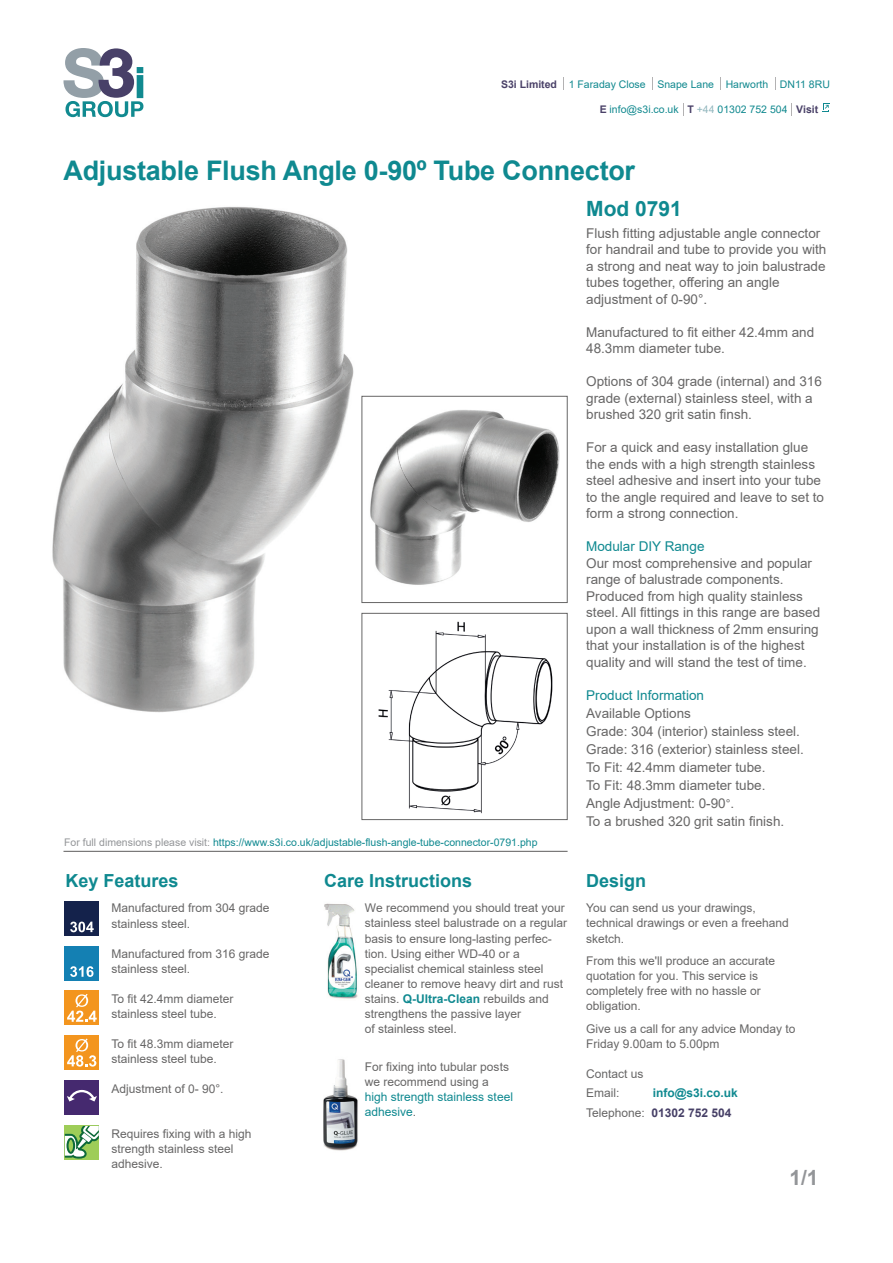
<style>
.page{position:relative;width:893px;height:1263px;background:#fff}
.page>*{position:absolute;margin:0;border:0;box-sizing:border-box;transform-origin:0 0}
.t1{font:700 27px "Arial";letter-spacing:-.01em;color:#0f8990}
.t2{font:700 21px "Arial";color:#0f8990}
.t3{font:700 21px "Arial";color:#939598}
.t4{font:700 18px "Arial";color:#0f8990}
.t5{font:13.5px/16.5px "Arial";color:#676666}
.t6{font:13.5px "Arial";color:#0f8990}
.t7{font:12px/15px "Arial";color:#676666}
.t8{font:700 12px/19.5px "Arial";color:#0f8990}
.t9{font:12px/15px "Arial";color:#0f8990}
.t10{font:10.5px "Arial";color:#0f8990}
.t11{font:10.5px "Arial";color:#11898f}
.s1{font-weight:700;color:#4a4168}
.s2{color:#92b7be}
.s3{color:#939598}
.s4{font-size:12px}
.s5{font-weight:700;color:#0f8990}
.s6{color:#676666}
.s7{font-weight:400;color:#676666}
.s8{color:#474067}
</style>
<div class="page">
<img style="left:324px;top:903px;width:34px;height:96px">
<img style="left:323px;top:1059px;width:35px;height:92px">
<div style="left:65px;top:1081px;width:34px;height:34px;background:#45296f"></div>
<svg style="left:67px;top:1090px;width:30px;height:11px"></svg>
<svg style="left:63px;top:48px;width:80px;height:69px"></svg>
<svg style="left:775px;top:77px;width:1px;height:13px"></svg>
<svg style="left:652px;top:77px;width:1px;height:13px"></svg>
<svg style="left:720px;top:77px;width:1px;height:13px"></svg>
<svg style="left:563px;top:77px;width:1px;height:13px"></svg>
<svg style="left:683px;top:103px;width:1px;height:13px"></svg>
<svg style="left:791px;top:103px;width:1px;height:13px"></svg>
<svg style="left:823px;top:104px;width:6px;height:7px"></svg>
<div style="left:65px;top:902px;width:34px;height:34px;background:#14224b"></div>
<svg style="left:70px;top:921px;width:24px;height:11px"></svg>
<div style="left:65px;top:946px;width:34px;height:34px;background:#1480b3"></div>
<svg style="left:70px;top:966px;width:24px;height:11px"></svg>
<svg style="left:65px;top:1158px;width:34px;height:2px"></svg>
<svg style="left:65px;top:1126px;width:34px;height:32px"></svg>
<div style="left:65px;top:991px;width:34px;height:34px;background:#f3951e"></div>
<svg style="left:67px;top:994px;width:30px;height:28px"></svg>
<div style="left:65px;top:1035px;width:34px;height:35px;background:#f3951e"></div>
<svg style="left:67px;top:1038px;width:29px;height:29px"></svg>
<hr style="left:64px;top:851px;width:504px;height:1px;background:#676666">
<img style="left:52px;top:207px;width:302px;height:506px">
<div style="left:362px;top:613px;width:205px;height:207px;background:#fff;border:1px solid #676666"></div>
<div style="left:362px;top:396px;width:205px;height:207px;background:#fff;border:1px solid #676666"></div>
<img style="left:370px;top:410px;width:190px;height:175px">
<img style="left:378px;top:621px;width:175px;height:193px">
<p class="t11" style="left:501px;top:77px;width:330px"><span class="s1">S3i Limited</span> 1 Faraday Close Snape Lane Harworth DN11 8RU</p>
<p class="t11" style="left:600px;top:102px;width:220px"><span class="s1">E</span> info@s3i.co.uk <span class="s1">T</span> <span class="s2">+44</span> 01302 752 504 <span class="s1">Visit</span></p>
<h1 class="t1" style="left:64px;top:152px;width:573px">Adjustable Flush Angle 0-90º Tube Connector</h1>
<h2 class="t2" style="left:586px;top:194px;width:97px">Mod 0791</h2>
<p class="t10" style="left:64px;top:834px;width:475px"><span class="s3">For full dimensions please visit:</span> https://www.s3i.co.uk/adjustable-flush-angle-tube-connector-0791.php</p>
<p class="t5" style="left:586px;top:225px;width:242px">Flush fitting adjustable angle connector for handrail and tube to provide you with a strong and neat way to join balustrade tubes together, offering an angle adjustment of 0-90°.</p>
<p class="t5" style="left:586px;top:324px;width:230px">Manufactured to fit either 42.4mm and<br>48.3mm diameter tube.</p>
<p class="t5" style="left:586px;top:373px;width:237px">Options of 304 grade (internal) and 316 grade (external) stainless steel, with a brushed 320 grit satin finsh.</p>
<p class="t5" style="left:586px;top:439px;width:239px">For a quick and easy installation glue the ends with a high strength stainless steel adhesive and insert into your tube to the angle required and leave to set to form a strong connection.</p>
<p class="t6" style="left:586px;top:537px;width:120px">Modular DIY Range</p>
<p class="t5" style="left:586px;top:554px;width:236px">Our most comprehensive and popular range of balustrade components.<br>Produced from high quality stainless steel. All fittings in this range are based upon a wall thickness of 2mm ensuring that your installation is of the highest quality and will stand the test of time.</p>
<p class="t6" style="left:586px;top:685px;width:119px">Product Information</p>
<p class="t5" style="left:586px;top:704px;width:219px;line-height:18px">Available Options<br>Grade: 304 (interior) stainless steel.<br>Grade: 316 (exterior) stainless steel.<br>To Fit: 42.4mm diameter tube.<br>To Fit: 48.3mm diameter tube.<br>Angle Adjustment: 0-90<span class="s4">°</span>.<br>To a brushed 320 grit satin finish.</p>
<h3 class="t4" style="left:66px;top:868px;width:115px">Key Features</h3>
<p class="t7" style="left:111px;top:901px;width:160px">Manufactured from 304 grade stainless steel.</p>
<p class="t7" style="left:111px;top:946px;width:160px">Manufactured from 316 grade stainless steel.</p>
<p class="t7" style="left:111px;top:991px;width:124px">To fit 42.4mm diameter stainless steel tube.</p>
<p class="t7" style="left:111px;top:1036px;width:124px">To fit 48.3mm diameter stainless steel tube.</p>
<p class="t7" style="left:111px;top:1081px;width:114px">Adjustment of 0- 90°.</p>
<p class="t7" style="left:111px;top:1126px;width:142px">Requires fixing with a high strength stainless steel adhesive.</p>
<h3 class="t4" style="left:324px;top:868px;width:150px">Care Instructions</h3>
<h3 class="t4" style="left:586px;top:868px;width:62px">Design</h3>
<p class="t7" style="left:586px;top:901px;width:204px">You can send us your drawings, technical drawings or even a freehand sketch.</p>
<p class="t7" style="left:586px;top:953px;width:191px">From this we'll produce an accurate quotation for you. This service is completely free with no hassle or obligation.</p>
<p class="t7" style="left:586px;top:1021px;width:211px">Give us a call for any advice Monday to<br>Friday 9.00am to 5.00pm</p>
<p class="t7" style="left:586px;top:1063px;width:59px;line-height:19.5px">Contact us<br>Email:</p>
<p class="t7" style="left:365px;top:901px;width:204px">We recommend you should treat your stainless steel balustrade on a regular basis to ensure long-lasting perfec&shy;tion. Using either WD-40 or a specialist chemical stainless steel cleaner to remove heavy dirt and rust stains. <span class="s5">Q-Ultra-Clean</span> rebuilds and strengthens the passive layer<br>of stainless steel.</p>
<p class="t7" style="left:365px;top:1059px;width:146px">For fixing into tubular posts we recommend using a</p>
<p class="t9" style="left:365px;top:1089px;width:150px">high strength stainless steel adhesive<span class="s6">.</span></p>
<p class="t8" style="left:586px;top:1083px;width:153px;text-indent:67px">info@s3i.co.uk<br><span class="s7">Telephone:</span> <span class="s8">01302 752 504</span></p>
<h2 class="t3" style="left:789px;top:1163px;width:31px">1/1</h2>
</div>
